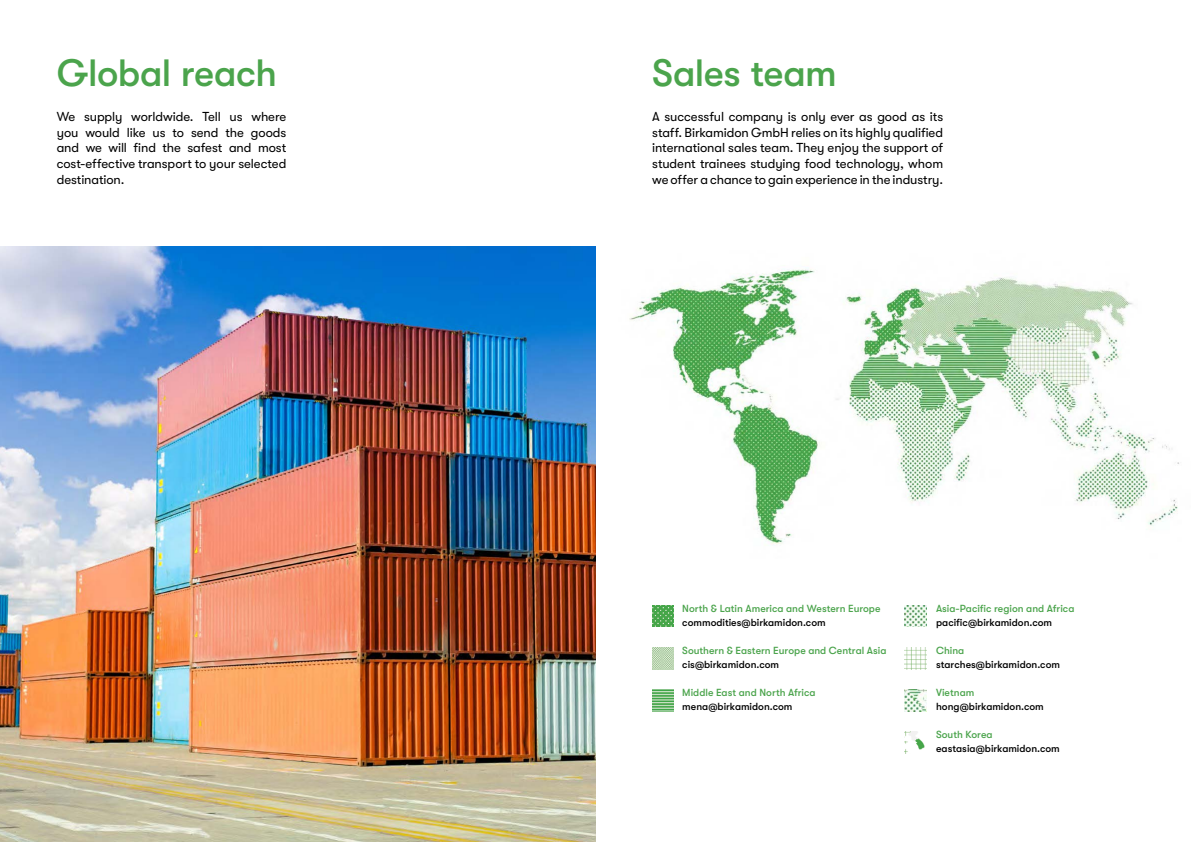
<style>
.page{position:relative;width:1191px;height:842px;background:#fff}
.page>*{position:absolute;margin:0;border:0;box-sizing:border-box;transform-origin:0 0}
.t1{font:500 38px "GT Walsheim Pro";letter-spacing:-.015em;color:#4ba44c}
.t2{font:13px/15.6px "GT Walsheim Pro";letter-spacing:-.005em;color:#000;text-align:justify}
.t3{font:500 10.3px "GT Walsheim Pro";color:#000}
.t4{font:500 10.3px "GT Walsheim Pro";color:#4ba44c}
</style>
<div class="page">
<img style="left:0;top:247px;width:595px;height:595px">
<img style="left:629px;top:269px;width:550px;height:275px">
<img style="left:652px;top:605px;width:22px;height:22px">
<img style="left:652px;top:689px;width:22px;height:22px">
<img style="left:652px;top:647px;width:22px;height:22px">
<img style="left:904px;top:647px;width:22px;height:22px">
<img style="left:904px;top:689px;width:22px;height:22px">
<img style="left:904px;top:605px;width:22px;height:22px">
<img style="left:904px;top:731px;width:21px;height:22px">
<h1 class="t1" style="left:57px;top:51px;width:222px">Global reach</h1>
<h1 class="t1" style="left:652px;top:51px;width:186px">Sales team</h1>
<p class="t2" style="left:57px;top:109px;width:231px">We supply worldwide. Tell us where you would like us to send the goods and we will find the safest and most cost-e-ective transport to your selected destination.</p>
<p class="t2" style="left:652px;top:109px;width:292px">A successful company is only ever as good as its sta-. Birkamidon GmbH relies on its highly qualified international sales team. They enjoy the support of student trainees studying food technology, whom we o-er a chance to gain experience in the industry.</p>
<p class="t4" style="left:682px;top:603px;width:200px">North &amp; Latin America and Western Europe</p>
<p class="t4" style="left:936px;top:603px;width:140px">Asia-Pacific region and Africa</p>
<p class="t4" style="left:682px;top:644px;width:206px">Southern &amp; Eastern Europe and Central Asia</p>
<p class="t4" style="left:936px;top:644px;width:30px">China</p>
<p class="t4" style="left:682px;top:686px;width:135px">Middle East and North Africa</p>
<p class="t4" style="left:936px;top:686px;width:40px">Vietnam</p>
<p class="t4" style="left:936px;top:728px;width:58px">South Korea</p>
<p class="t3" style="left:682px;top:617px;width:145px">commodities@birkamidon.com</p>
<p class="t3" style="left:936px;top:617px;width:118px">pacific@birkamidon.com</p>
<p class="t3" style="left:682px;top:658px;width:98px">cis@birkamidon.com</p>
<p class="t3" style="left:936px;top:658px;width:126px">starches@birkamidon.com</p>
<p class="t3" style="left:682px;top:700px;width:112px">mena@birkamidon.com</p>
<p class="t3" style="left:936px;top:700px;width:109px">hong@birkamidon.com</p>
<p class="t3" style="left:936px;top:742px;width:125px">eastasia@birkamidon.com</p>
</div>
